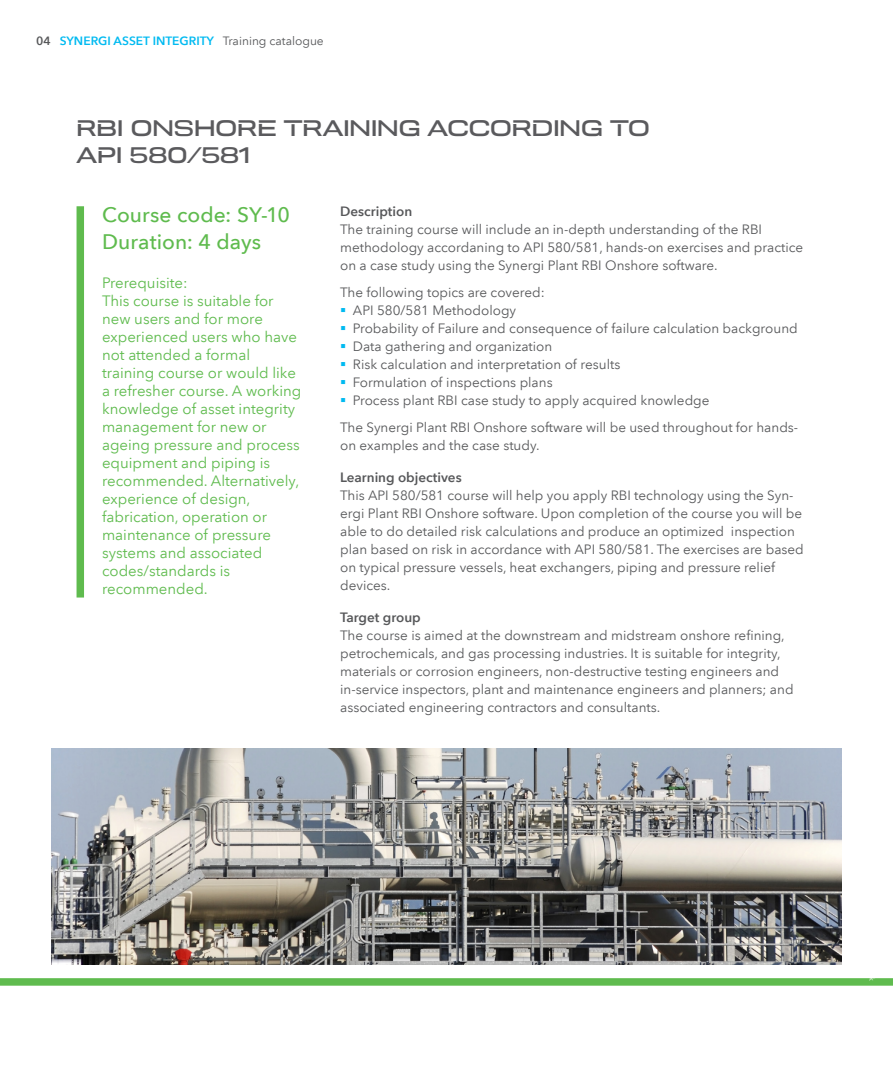
<style>
.page{position:relative;width:893px;height:1076px;background:#fff}
.page>*{position:absolute;margin:0;border:0;box-sizing:border-box;transform-origin:0 0}
.Heading{font:500 22.5px "Broader View";color:#5a5a5d}
.Course_code_Synergi{font:500 21px/27px "Avenir Next LT Pro";letter-spacing:.005em;color:#5fbb4e}
.Prerequisite_Synergi{font:15px/18px "Avenir Next LT Pro";color:#5fbb4e}
.DNV_GL_Body{font:13.5px/18px "Avenir Next LT Pro";color:#57585a}
.DNV_GL_body_space_be{font:13.5px/18px "Avenir Next LT Pro";color:#57585a}
.DNV_GL_Subhead{font:600 13.5px "Avenir Next LT Pro";color:#57585a}
.DNV_GL_Page_header_l{font:600 12px "Avenir Next LT Pro";color:#00baf1}
.s1{color:#57585a}
.s2{font-weight:400;color:#57585a}
</style>
<div class="page">
<div style="left:0;top:978px;width:893px;height:7px;background:#5fbb4e"></div>
<img style="left:51px;top:748px;width:791px;height:216px">
<div style="left:77px;top:206px;width:7px;height:391px;background:#5fbb4e"></div>
<p class="DNV_GL_Page_header_l" style="left:36px;top:33px;width:289px"><span class="s1">04</span> SYNERGI ASSET INTEGRITY <span class="s2">Training catalogue</span></p>
<p class="Heading" style="left:77px;top:114px;width:575px">RBI ONSHORE TRAINING ACCORDING TO</p>
<p class="Heading" style="left:77px;top:141px;width:176px">API 580/581</p>
<p class="Course_code_Synergi" style="left:102px;top:201px;width:190px">Course code: SY-10<br>Duration: 4 days</p>
<p class="Prerequisite_Synergi" style="left:102px;top:274px;width:87px">Prerequisite:</p>
<p class="Prerequisite_Synergi" style="left:102px;top:292px;width:201px">This course is suitable for new users and for more experienced users who have not attended a formal training course or would like a refresher course. A working knowledge of asset integrity management for new or ageing pressure and process equipment and piping is recommended. Alternatively, experience of design, fabrication, operation or maintenance of pressure systems and associated codes/standards is recommended.</p>
<p class="DNV_GL_Subhead" style="left:340px;top:204px;width:74px">Description</p>
<p class="DNV_GL_Body" style="left:340px;top:221px;width:423px">The training course will include an in-depth understanding of the RBI</p>
<p class="DNV_GL_Body" style="left:340px;top:239px;width:464px">methodology accordaning to API 580/581, hands-on exercises and practice on a case study using the Synergi Plant RBI Onshore software.</p>
<p class="DNV_GL_body_space_be" style="left:340px;top:283px;width:206px">The following topics are covered:</p>
<p class="DNV_GL_Body" style="left:353px;top:301px;width:165px">API 580/581 Methodology</p>
<p class="DNV_GL_Body" style="left:353px;top:319px;width:446px">Probability of Failure and consequence of failure calculation background</p>
<p class="DNV_GL_Body" style="left:353px;top:337px;width:201px">Data gathering and organization</p>
<p class="DNV_GL_Body" style="left:353px;top:355px;width:269px">Risk calculation and interpretation of results</p>
<p class="DNV_GL_Body" style="left:353px;top:373px;width:201px">Formulation of inspections plans</p>
<p class="DNV_GL_Body" style="left:353px;top:391px;width:358px">Process plant RBI case study to apply acquired knowledge</p>
<p class="DNV_GL_body_space_be" style="left:340px;top:418px;width:460px">The Synergi Plant RBI Onshore software will be used throughout for hands&shy;on examples and the case study.</p>
<p class="DNV_GL_Subhead" style="left:340px;top:469px;width:123px">Learning objectives</p>
<p class="DNV_GL_Body" style="left:340px;top:486px;width:465px">This API 580/581 course will help you apply RBI technology using the Syn&shy;ergi Plant RBI Onshore software. Upon completion of the course you will be able to do detailed risk calculations and produce an optimized inspection plan based on risk in accordance with API 580/581. The exercises are based on typical pressure vessels, heat exchangers, piping and pressure relief devices.</p>
<p class="DNV_GL_Subhead" style="left:340px;top:609px;width:82px">Target group</p>
<p class="DNV_GL_Body" style="left:340px;top:627px;width:455px">The course is aimed at the downstream and midstream onshore refining, petrochemicals, and gas processing industries. It is suitable for integrity, materials or corrosion engineers, non-destructive testing engineers and in-service inspectors, plant and maintenance engineers and planners; and associated engineering contractors and consultants.</p>
</div>
